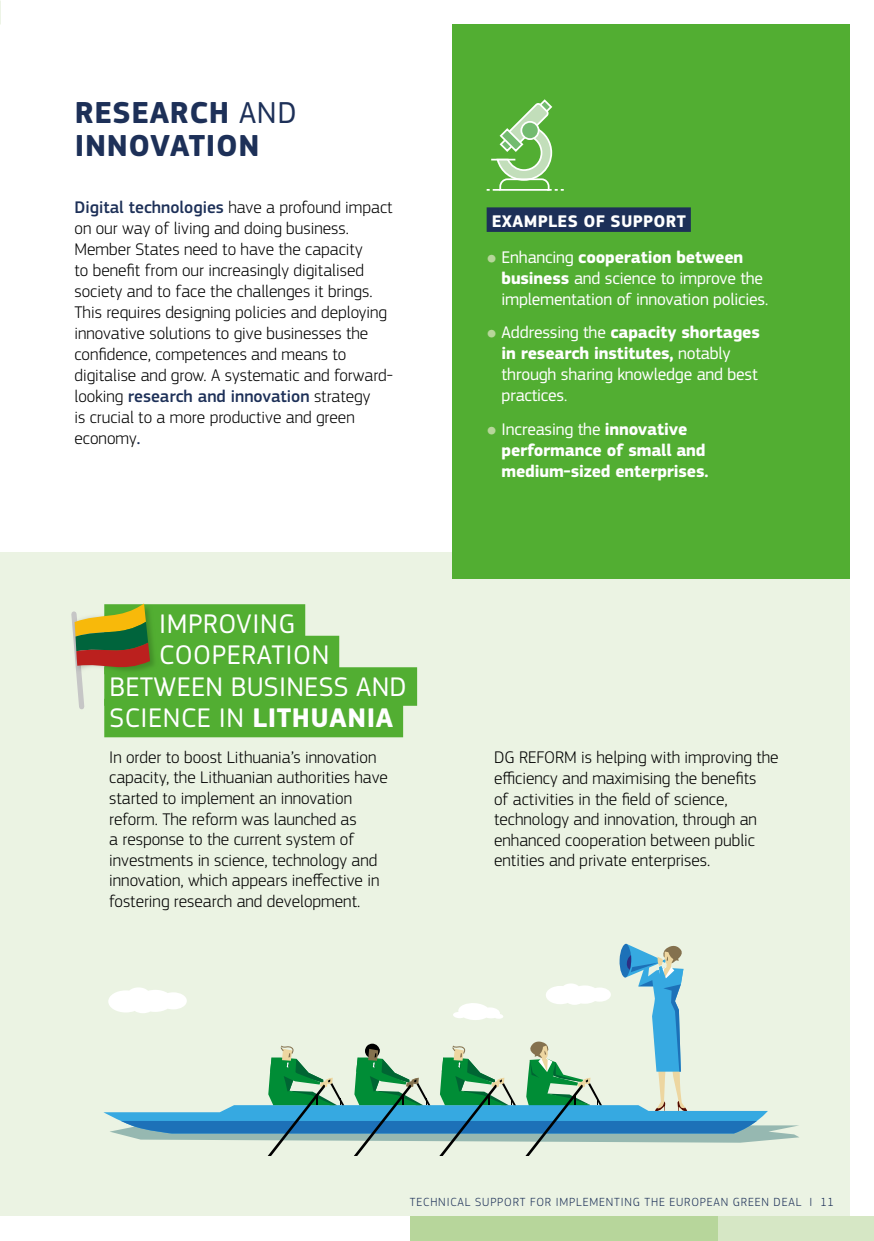
<style>
.page{position:relative;width:874px;height:1241px;background:#fff}
.page>*{position:absolute;margin:0;border:0;box-sizing:border-box;transform-origin:0 0}
.t1{font:700 31.5px/33.2px "EC Square Sans Pro";letter-spacing:.02em;color:#1d3058}
.t2{font:28px "EC Square Sans Pro";letter-spacing:.02em;color:#fff}
.t3{font:300 17.5px/20.7px "EC Square Sans Pro";color:#000}
.t4{font:17.5px/21px "EC Square Sans Pro";letter-spacing:-.01em;color:#fff}
.t5{font:700 17.5px/21px "EC Square Sans Pro";letter-spacing:-.01em;color:#fff}
.t6{font:700 17.5px "EC Square Sans Pro";letter-spacing:.02em;color:#fff}
.t7{font:300 12.25px "EC Square Sans Pro";letter-spacing:.07em;color:#1d3058}
.s1{font-weight:400}
.s2{font-weight:500;color:#1d3058}
.s3{font-weight:700}
.s4{font-weight:300;font-size:12.25px;color:#b7d69b}
</style>
<div class="page">
<div style="left:0;top:552px;width:848px;height:663px;background:#ebf3e3"></div>
<div style="left:409px;top:1215px;width:355px;height:25px;background:#b7d69b"></div>
<div style="left:718px;top:1215px;width:155px;height:25px;background:#d6e7c5"></div>
<div style="left:451px;top:25px;width:397px;height:554px;background:#52ae32"></div>
<div style="left:486px;top:207px;width:204px;height:25px;background:#1d3058"></div>
<svg style="left:486px;top:99px;width:77px;height:92px"></svg>
<div style="left:104px;top:604px;width:201px;height:38px;background:#52ae32"></div>
<div style="left:104px;top:635px;width:235px;height:39px;background:#52ae32"></div>
<div style="left:104px;top:667px;width:313px;height:38px;background:#52ae32"></div>
<div style="left:104px;top:698px;width:299px;height:39px;background:#52ae32"></div>
<img style="left:104px;top:604px;width:67px;height:128px">
<svg style="left:71px;top:603px;width:79px;height:109px"></svg>
<svg style="left:103px;top:943px;width:696px;height:212px"></svg>
<h1 class="t1" style="left:75px;top:97px;width:223px">RESEARCH <span class="s1">AND<br></span>INNOVATION</h1>
<p class="t3" style="left:74px;top:197px;width:320px"><span class="s2">Digital technologies</span> have a profound impact on our way of living and doing business.<br>Member States need to have the capacity<br>to benefit from our increasingly digitalised society and to face the challenges it brings.<br>This requires designing policies and deploying innovative solutions to give businesses the confidence, competences and means to digitalise and grow. A systematic and forward&shy;looking <span class="s2">research and innovation</span> strategy<br>is crucial to a more productive and green economy<span class="s2">.</span></p>
<h2 class="t2" style="left:159px;top:607px;width:137px">IMPROVING</h2>
<h2 class="t2" style="left:159px;top:638px;width:171px">COOPERATION</h2>
<h2 class="t2" style="left:109px;top:670px;width:299px">BETWEEN BUSINESS AND</h2>
<h2 class="t2" style="left:109px;top:701px;width:285px">SCIENCE IN <span class="s3">LITHUANIA</span></h2>
<p class="t3" style="left:109px;top:746px;width:280px">In order to boost Lithuania’s innovation capacity, the Lithuanian authorities have started to implement an innovation reform. The reform was launched as<br>a response to the current system of investments in science, technology and innovation, which appears ineffective in fostering research and development.</p>
<p class="t6" style="left:491px;top:211px;width:195px">EXAMPLES OF SUPPORT</p>
<p class="t4" style="left:501px;top:247px;width:268px;text-indent:-15px"><span class="s4">●</span> Enhancing <span class="s3">cooperation between business</span> and science to improve the implementation of innovation policies.</p>
<p class="t4" style="left:501px;top:322px;width:260px;text-indent:-15px"><span class="s4">●</span> Addressing the <span class="s3">capacity shortages in research institutes,</span> notably through sharing knowledge and best practices.</p>
<p class="t5" style="left:501px;top:419px;width:208px;text-indent:-15px"><span class="s4">●</span> <span class="s1">Increasing the</span> innovative performance of small and medium-sized enterprises.</p>
<p class="t3" style="left:494px;top:747px;width:286px">DG REFORM is helping with improving the efficiency and maximising the benefits<br>of activities in the field of science, technology and innovation, through an enhanced cooperation between public entities and private enterprises.</p>
<p class="t7" style="left:410px;top:1194px;width:425px">TECHNICAL SUPPORT FOR IMPLEMENTING THE EUROPEAN GREEN DEAL I 11</p>
</div>
